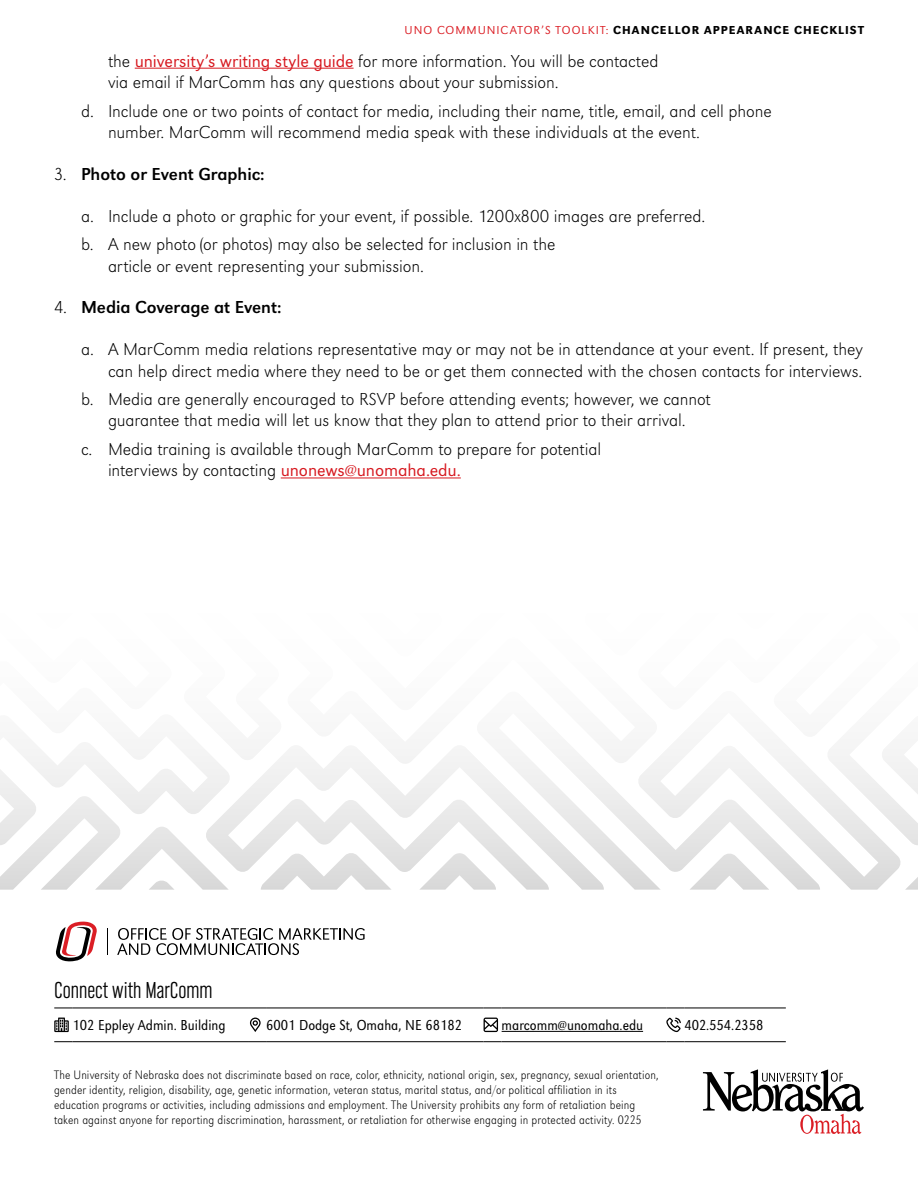
<style>
.page{position:relative;width:918px;height:1188px;background:#fff}
.page>*{position:absolute;margin:0;border:0;box-sizing:border-box;transform-origin:0 0}
.t1{font:300 24px "URW Grotesk Con";color:#000}
.t2{font:300 expanded 18px/21.6px "URW Grotesk";letter-spacing:-.005em;color:#000}
.t3{font:18px "URW Grotesk";letter-spacing:-.005em;color:#000}
.t4{font:300 15px "URW Grotesk Ext Nar";color:#000}
.ITEM_TITLE{font:300 expanded 12.75px/15px "URW Grotesk Ext Nar";letter-spacing:.01em;color:#000}
.t5{font:500 12px "URW Grotesk";letter-spacing:.09em;color:#000}
.s1{font-weight:300;color:#db1e25}
.s2{font-stretch:normal;color:#d71920}
.s3{font-weight:300;font-stretch:expanded}
</style>
<div class="page">
<hr style="left:135px;top:68px;width:219px;height:1px;background:#d71920">
<svg style="left:901px;top:749px;width:17px;height:96px"></svg>
<svg style="left:0;top:477px;width:637px;height:413px"></svg>
<svg style="left:637px;top:749px;width:264px;height:141px"></svg>
<svg style="left:905px;top:877px;width:13px;height:13px"></svg>
<svg style="left:703px;top:1069px;width:161px;height:65px"></svg>
<svg style="left:56px;top:921px;width:41px;height:41px"></svg>
<svg style="left:117px;top:928px;width:248px;height:27px"></svg>
<svg style="left:54px;top:1008px;width:18px;height:1px"></svg>
<hr style="left:72px;top:1008px;width:176px;height:1px;background:#000">
<svg style="left:248px;top:1008px;width:18px;height:1px"></svg>
<hr style="left:266px;top:1008px;width:218px;height:1px;background:#000">
<svg style="left:484px;top:1008px;width:18px;height:1px"></svg>
<hr style="left:502px;top:1008px;width:164px;height:1px;background:#000">
<svg style="left:666px;top:1008px;width:18px;height:1px"></svg>
<hr style="left:684px;top:1008px;width:102px;height:1px;background:#000">
<svg style="left:54px;top:1041px;width:18px;height:1px"></svg>
<hr style="left:72px;top:1041px;width:176px;height:1px;background:#000">
<svg style="left:248px;top:1041px;width:18px;height:1px"></svg>
<hr style="left:266px;top:1041px;width:218px;height:1px;background:#000">
<svg style="left:484px;top:1041px;width:18px;height:1px"></svg>
<hr style="left:502px;top:1041px;width:164px;height:1px;background:#000">
<svg style="left:666px;top:1041px;width:18px;height:1px"></svg>
<hr style="left:684px;top:1041px;width:102px;height:1px;background:#000">
<svg style="left:54px;top:1018px;width:15px;height:14px"></svg>
<svg style="left:250px;top:1018px;width:11px;height:14px"></svg>
<svg style="left:484px;top:1018px;width:14px;height:14px"></svg>
<hr style="left:502px;top:1031px;width:141px;height:1px;background:#000">
<svg style="left:666px;top:1018px;width:15px;height:14px"></svg>
<p class="t5" style="left:405px;top:23px;width:461px"><span class="s1">UNO COMMUNICATOR’S TOOLKIT:</span> CHANCELLOR APPEARANCE CHECKLIST</p>
<p class="t2" style="left:108px;top:50px;width:552px">the <span class="s2">university’s writing style guide</span> for more information. You will be contacted via email if MarComm has any questions about your submission.</p>
<p class="t2" style="left:108px;top:100px;width:665px;text-indent:-27px">d. Include one or two points of contact for media, including their name, title, email, and cell phone number. MarComm will recommend media speak with these individuals at the event.</p>
<p class="t3" style="left:54px;top:164px;width:212px"><span class="s3">3.</span> Photo or Event Graphic:</p>
<p class="t2" style="left:81px;top:205px;width:626px">a. Include a photo or graphic for your event, if possible. 1200x800 images are preferred.</p>
<p class="t2" style="left:108px;top:233px;width:449px;text-indent:-27px">b. A new photo (or photos) may also be selected for inclusion in the article or event representing your submission.</p>
<p class="t3" style="left:54px;top:297px;width:229px"><span class="s3">4.</span> Media Coverage at Event:</p>
<p class="t2" style="left:81px;top:338px;width:783px;text-align:right">a. A MarComm media relations representative may or may not be in attendance at your event. If present, they can help direct media where they need to be or get them connected with the chosen contacts for interviews.</p>
<p class="t2" style="left:81px;top:388px;width:631px;text-align:center">b. Media are generally encouraged to RSVP before attending events; however, we cannot guarantee that media will let us know that they plan to attend prior to their arrival.</p>
<p class="t2" style="left:108px;top:438px;width:495px;text-indent:-27px">c. Media training is available through MarComm to prepare for potential interviews by contacting <span class="s2">unonews@unomaha.edu.</span></p>
<p class="t1" style="left:54px;top:978px;width:160px">Connect with MarComm</p>
<p class="t4" style="left:72px;top:1016px;width:155px">102 Eppley Admin. Building</p>
<p class="t4" style="left:266px;top:1016px;width:197px">6001 Dodge St, Omaha, NE 68182</p>
<p class="t4" style="left:502px;top:1016px;width:143px">marcomm@unomaha.edu</p>
<p class="t4" style="left:684px;top:1016px;width:81px">402.554.2358</p>
<p class="ITEM_TITLE" style="left:54px;top:1067px;width:606px">The University of Nebraska does not discriminate based on race, color, ethnicity, national origin, sex, pregnancy, sexual orientation, gender identity, religion, disability, age, genetic information, veteran status, marital status, and/or political affiliation in its education programs or activities, including admissions and employment. The University prohibits any form of retaliation being taken against anyone for reporting discrimination, harassment, or retaliation for otherwise engaging in protected activity. 0225</p>
</div>
